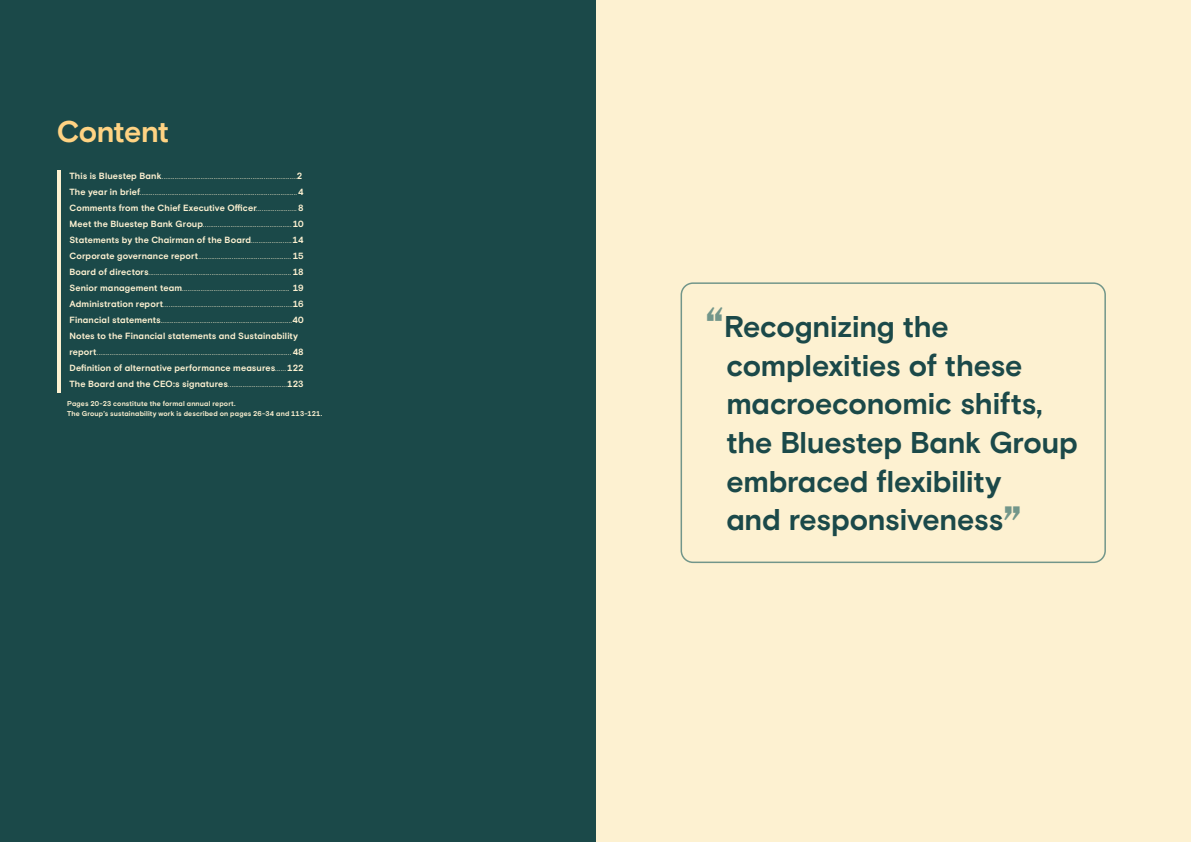
<style>
.page{position:relative;width:1191px;height:842px;background:#fff}
.page>*{position:absolute;margin:0;border:0;box-sizing:border-box;transform-origin:0 0}
.t1{font:700 30px/38.7px "Basis Grotesque Pro";letter-spacing:-.005em;color:#1b4949}
.t2{font:700 30px "Basis Grotesque Pro";letter-spacing:-.03em;color:#ffd383}
.t3{font:300 9px/16px "Basis Grotesque Pro";color:#fdf1d1}
.t4{font:700 7px/10px "Basis Grotesque Pro";letter-spacing:.02em;color:#fdf1d1}
.s1{font-weight:700}
.s2{font-size:48px;color:#72968a}
</style>
<div class="page">
<div style="left:595px;top:0;width:596px;height:842px;background:#fdf1d1"></div>
<div style="left:0;top:0;width:595px;height:842px;background:#1b4949"></div>
<hr style="left:57px;top:170px;width:3px;height:223px;background:#fdf1d1">
<div style="left:680px;top:282px;width:426px;height:281px;border:2px solid #72968a;border-radius:12px"></div>
<h1 class="t2" style="left:57px;top:114px;width:114px">Content</h1>
<p class="t3" style="left:69px;top:167px;width:236px"><span class="s1">This is Bluestep Bank</span>.........................................................................<span class="s1">2<br>The year in brief</span>.....................................................................................<span class="s1">4<br>Comments from the Chief Executive Officer</span>......................<span class="s1">8<br>Meet the Bluestep Bank Group</span>................................................<span class="s1">10<br>Statements by the Chairman of the Board</span>......................<span class="s1">14<br>Corporate governance report</span>.................................................. <span class="s1">15<br>Board of directors</span>............................................................................. <span class="s1">18<br>Senior management team</span>.......................................................... <span class="s1">19<br>Administration report</span>......................................................................<span class="s1">16<br>Financial statements</span>.......................................................................<span class="s1">40<br>Notes to the Financial statements and Sustainability report</span>......................................................................................................... <span class="s1">48<br>Definition of alternative performance measures</span>......<span class="s1">122<br>The Board and the CEO:s signatures</span>................................<span class="s1">123</span></p>
<p class="t4" style="left:67px;top:399px;width:257px">Pages 20-23 constitute the formal annual report.<br>The Group’s sustainability work is described on pages 26-34 and 113-121.</p>
<h1 class="t1" style="left:726px;top:308px;width:353px;text-indent:-21px"><span class="s2">“</span>Recognizing the complexities of these macroeconomic shifts, the Bluestep Bank Group embraced flexibility<br>and responsiveness<span class="s2">”</span></h1>
</div>
